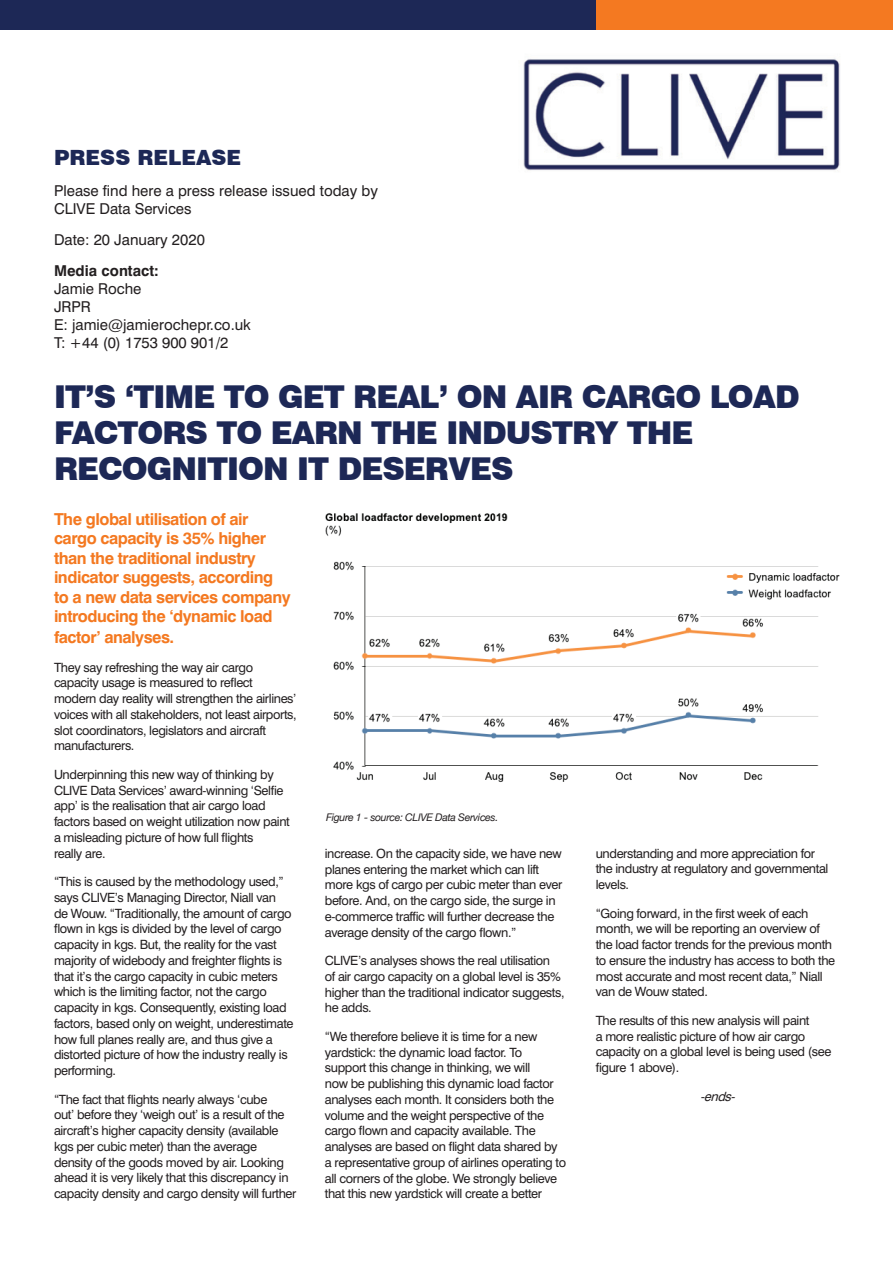
<style>
.page{position:relative;width:893px;height:1263px;background:#fff}
.page>*{position:absolute;margin:0;border:0;box-sizing:border-box;transform-origin:0 0}
.t1{font:900 31.5px/36px "Swiss 721 BT";letter-spacing:-.03em;color:#1d2856}
.t2{font:900 21px "Swiss 721 BT";color:#1d2856}
.t3{font:700 16.5px/19.5px "Swiss 721 BT";letter-spacing:-.03em;color:#f47921}
.t4{font:15px/18px "Swiss 721 BT";color:#231f20}
.t5{font:700 15px "Swiss 721 BT";color:#231f20}
.t6{font:12.75px/15.8px "Swiss 721 BT";letter-spacing:-.03em;color:#231f20}
.t7{font:italic 12.75px "Swiss 721 BT";color:#231f20}
.t8{font:italic 10.5px "Helvetica Neue";letter-spacing:-.03em;color:#231f20}
</style>
<div class="page">
<div style="left:0;top:0;width:596px;height:30px;background:#1d2856"></div>
<div style="left:596px;top:0;width:297px;height:30px;background:#f47921"></div>
<img style="left:325px;top:513px;width:515px;height:269px">
<img style="left:523px;top:58px;width:317px;height:113px">
<h2 class="t2" style="left:54px;top:145px;width:189px">PRESS RELEASE</h2>
<p class="t4" style="left:54px;top:182px;width:325px">Please find here a press release issued today by<br>CLIVE Data Services</p>
<p class="t4" style="left:54px;top:230px;width:152px">Date: 20 January 2020</p>
<p class="t5" style="left:54px;top:261px;width:106px">Media contact:</p>
<p class="t4" style="left:54px;top:279px;width:199px">Jamie Roche<br>JRPR<br>E: jamie@jamierochepr.co.uk<br>T: +44 (0) 1753 900 901/2</p>
<h1 class="t1" style="left:54px;top:378px;width:747px">IT’S ‘TIME TO GET REAL’ ON AIR CARGO LOAD<br>FACTORS TO EARN THE INDUSTRY THE<br>RECOGNITION IT DESERVES</h1>
<p class="t3" style="left:54px;top:509px;width:238px">The global utilisation of air cargo capacity is 35% higher than the traditional industry indicator suggests, according to a new data services company introducing the ‘dynamic load</p>
<p class="t3" style="left:54px;top:627px;width:122px">factor’ analyses.</p>
<p class="t6" style="left:54px;top:659px;width:244px">They say refreshing the way air cargo capacity usage is measured to reflect modern day reality will strengthen the airlines’ voices with all stakeholders, not least airports, slot coordinators, legislators and aircraft manufacturers.</p>
<p class="t6" style="left:54px;top:766px;width:237px">Underpinning this new way of thinking by CLIVE Data Services’ award-winning ‘Selfie app’ is the realisation that air cargo load factors based on weight utilization now paint a misleading picture of how full flights<br>really are.</p>
<p class="t6" style="left:54px;top:874px;width:241px">“This is caused by the methodology used,” says CLIVE’s Managing Director, Niall van<br>de Wouw. “Traditionally, the amount of cargo flown in kgs is divided by the level of cargo capacity in kgs. But, the reality for the vast majority of widebody and freighter flights is that it’s the cargo capacity in cubic meters which is the limiting factor, not the cargo capacity in kgs. Consequently, existing load factors, based only on weight, underestimate how full planes really are, and thus give a distorted picture of how the industry really is performing.</p>
<p class="t6" style="left:54px;top:1091px;width:244px">“The fact that flights nearly always ‘cube<br>out’ before they ‘weigh out’ is a result of the aircraft’s higher capacity density (available kgs per cubic meter) than the average density of the goods moved by air. Looking ahead it is very likely that this discrepancy in capacity density and cargo density will further</p>
<p class="t8" style="left:326px;top:809px;width:174px">Figure 1 - source: CLIVE Data Services.</p>
<p class="t6" style="left:325px;top:845px;width:239px">increase. On the capacity side, we have new planes entering the market which can lift more kgs of cargo per cubic meter than ever before. And, on the cargo side, the surge in e-commerce traffic will further decrease the average density of the cargo flown.”</p>
<p class="t6" style="left:325px;top:952px;width:241px">CLIVE’s analyses shows the real utilisation<br>of air cargo capacity on a global level is 35% higher than the traditional indicator suggests, he adds.</p>
<p class="t6" style="left:325px;top:1028px;width:243px">“We therefore believe it is time for a new yardstick: the dynamic load factor. To support this change in thinking, we will<br>now be publishing this dynamic load factor analyses each month. It considers both the volume and the weight perspective of the cargo flown and capacity available. The analyses are based on flight data shared by a representative group of airlines operating to all corners of the globe. We strongly believe that this new yardstick will create a better</p>
<p class="t6" style="left:596px;top:845px;width:234px">understanding and more appreciation for the industry at regulatory and governmental levels.</p>
<p class="t6" style="left:596px;top:905px;width:241px">“Going forward, in the first week of each month, we will be reporting an overview of the load factor trends for the previous month to ensure the industry has access to both the most accurate and most recent data,” Niall van de Wouw stated.</p>
<p class="t6" style="left:596px;top:1012px;width:237px">The results of this new analysis will paint<br>a more realistic picture of how air cargo capacity on a global level is being used (see figure 1 above).</p>
<p class="t7" style="left:700px;top:1089px;width:40px">-ends-</p>
</div>
